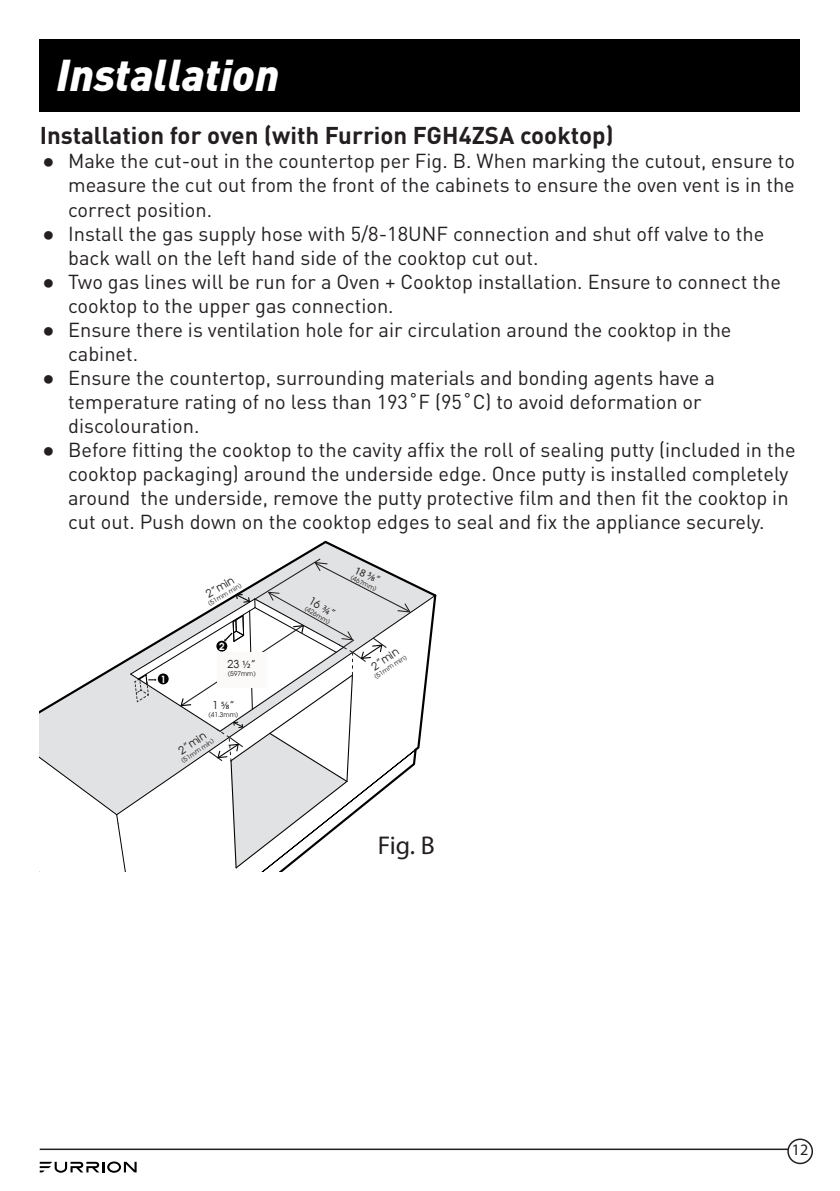
<style>
.page{position:relative;width:840px;height:1191px;background:#fff}
.page>*{position:absolute;margin:0;border:0;box-sizing:border-box;transform-origin:0 0}
.Body_-_Heading{font:italic 900 44px "DIN";color:#fff}
.t1{font:25.8px "Myriad Pro";color:#231f20}
.Body_-_Subtitle{font:700 24px "DIN Pro";color:#231f20}
.t2{font:20px/24px "DIN Pro";color:#231f20}
.t3{font:16px "Myriad Pro";color:#231f20}
.t4{font:11px "Avalon Plain";color:#231f20}
.t5{font:11px "Myriad Pro";color:#231f20}
.t6{font:700 9.8px "Avalon";color:#fbfbfc}
.t7{font:6.6px "Avalon Plain";letter-spacing:-.005em;color:#231f20}
.s1{font-family:"Arial"}
.s2{font-family:"Myriad Pro"}
.s3{font-family:"Avalon Plain"}
</style>
<div class="page">
<hr style="left:40px;top:1148px;width:759px;height:2px;background:#231f20">
<svg style="left:40px;top:1161px;width:96px;height:11px"></svg>
<div style="left:787px;top:1139px;width:24px;height:24px;background:#fff;border-radius:50%"></div>
<div style="left:786px;top:1138px;width:26px;height:26px;border:2px solid #231f20;border-radius:50%"></div>
<div style="left:40px;top:40px;width:759px;height:72px;background:#000"></div>
<svg style="left:40px;top:540px;width:397px;height:331px"></svg>
<p class="Body_-_Heading" style="left:57px;top:47px;width:224px">Installation</p>
<p class="Body_-_Subtitle" style="left:40px;top:117px;width:575px">Installation for oven (with Furrion FGH4ZSA cooktop)</p>
<p class="t2" style="left:68px;top:148px;width:728px;text-align:justify;text-indent:-26px"><span class="s1">●</span> Make the cut-out in the countertop per Fig. B. When marking the cutout, ensure to measure the cut out from the front of the cabinets to ensure the oven vent is in the correct position.</p>
<p class="t2" style="left:68px;top:220px;width:697px;text-indent:-26px"><span class="s1">●</span> Install the gas supply hose with 5/8-18UNF connection and shut off valve to the back wall on the left hand side of the cooktop cut out.</p>
<p class="t2" style="left:68px;top:268px;width:714px;text-indent:-26px"><span class="s1">●</span> Two gas lines will be run for a Oven + Cooktop installation. Ensure to connect the cooktop to the upper gas connection.</p>
<p class="t2" style="left:68px;top:316px;width:664px;text-indent:-26px"><span class="s1">●</span> Ensure there is ventilation hole for air circulation around the cooktop in the cabinet.</p>
<p class="t2" style="left:68px;top:364px;width:648px;text-indent:-26px"><span class="s1">●</span> Ensure the countertop, surrounding materials and bonding agents have a temperature rating of no less than 193˚F (95˚C) to avoid deformation or discolouration.</p>
<p class="t2" style="left:68px;top:436px;width:728px;text-indent:-26px"><span class="s1">●</span> Before fitting the cooktop to the cavity affix the roll of sealing putty (included in the cooktop packaging) around the underside edge. Once putty is installed completely around the underside, remove the putty protective film and then fit the cooktop in cut out. Push down on the cooktop edges to seal and fix the appliance securely.</p>
<p class="t4" style="left:203px;top:588px;width:32px;rotate:-30deg">2”min</p>
<p class="t7" style="left:206px;top:600px;width:39px;rotate:-30deg">(51mm min)</p>
<p class="t6" style="left:160px;top:672px;width:7px">1</p>
<p class="t6" style="left:219px;top:639px;width:7px">2</p>
<p class="t4" style="left:227px;top:657px;width:30px">23 <span class="s2">½</span>”</p>
<p class="t7" style="left:227px;top:669px;width:30px">(597mm)</p>
<p class="t5" style="left:212px;top:699px;width:24px"><span class="s3">1</span> 5⁄8<span class="s3">”</span></p>
<p class="t7" style="left:208px;top:711px;width:31px">(41.3mm)</p>
<p class="t4" style="left:176px;top:745px;width:32px;rotate:-34deg">2”min</p>
<p class="t7" style="left:179px;top:757px;width:39px;rotate:-34deg">(51mm min)</p>
<p class="t4" style="left:313px;top:593px;width:30px;rotate:30deg">16 <span class="s2">¾</span>”</p>
<p class="t7" style="left:307px;top:604px;width:30px;rotate:30deg">(426mm)</p>
<p class="t5" style="left:358px;top:563px;width:29px;rotate:25deg">18 3⁄8<span class="s3">”</span></p>
<p class="t7" style="left:352px;top:573px;width:30px;rotate:25deg">(467mm)</p>
<p class="t4" style="left:368px;top:662px;width:32px;rotate:-34deg">2”min</p>
<p class="t7" style="left:372px;top:674px;width:39px;rotate:-34deg">(51mm min)</p>
<p class="t1" style="left:378px;top:829px;width:58px">Fig. B</p>
<p class="t3" style="left:791px;top:1140px;width:18px">12</p>
</div>
